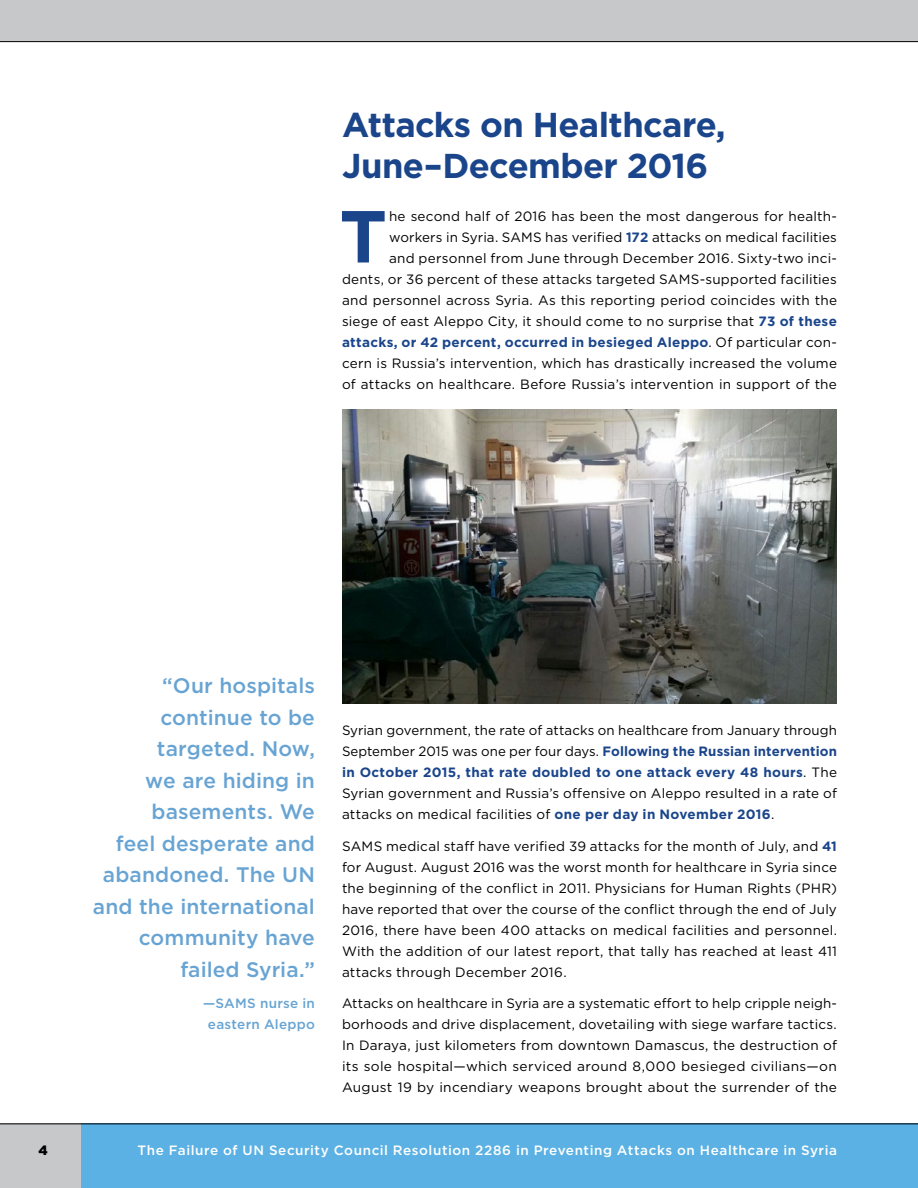
<style>
.page{position:relative;width:918px;height:1188px;background:#fff}
.page>*{position:absolute;margin:0;border:0;box-sizing:border-box;transform-origin:0 0}
.t1{font:700 73.5px "Gotham";color:#1b458b}
.t2{font:700 34.5px/42px "Gotham";letter-spacing:-.02em;color:#1b458b}
.t3{font:500 21px/31.5px "Gotham";letter-spacing:.005em;color:#68a4d3;text-align:right}
.t4{font:13.5px/21px "Gotham";letter-spacing:.015em;color:#000;text-align:justify}
.t5{font:500 13.5px "Gotham";letter-spacing:.04em;color:#fff}
.t6{font:500 13.5px/21px "Gotham";letter-spacing:.02em;color:#68a4d3;text-align:center}
.t7{font:900 13.5px "Gotham";color:#000}
.s1{font-weight:700;color:#1b458b}
</style>
<div class="page">
<div style="left:81px;top:1124px;width:837px;height:64px;background:#5bb1e3"></div>
<div style="left:0;top:1124px;width:81px;height:64px;background:#c7c8ca"></div>
<hr style="left:0;top:1124px;width:918px;height:1px;background:#000">
<div style="left:0;top:0;width:918px;height:42px;background:#c7c8ca"></div>
<hr style="left:0;top:41px;width:918px;height:1px;background:#000">
<img style="left:342px;top:410px;width:495px;height:294px">
<h2 class="t2" style="left:342px;top:103px;width:385px">Attacks on Healthcare,<br>June–December 2016</h2>
<h1 class="t1" style="left:339px;top:188px;width:49px">T</h1>
<p class="t4" style="left:342px;top:205px;width:497px;text-align:right">he second half of 2016 has been the most dangerous for health&shy;workers in Syria. SAMS has verified <span class="s1">172</span> attacks on medical facilities<br>and personnel from June through December 2016. Sixty-two inci-<br>dents, or 36 percent of these attacks targeted SAMS-supported facilities and personnel across Syria. As this reporting period coincides with the siege of east Aleppo City, it should come to no surprise that <span class="s1">73 of these attacks, or 42 percent, occurred in besieged Aleppo</span>. Of particular con&shy;cern is Russia’s intervention, which has drastically increased the volume of attacks on healthcare. Before Russia’s intervention in support of the</p>
<h3 class="t3" style="left:93px;top:670px;width:224px">“Our hospitals continue to be targeted. Now,<br>we are hiding in basements. We<br>feel desperate and abandoned. The UN and the international community have failed Syria.”</h3>
<p class="t6" style="left:203px;top:993px;width:113px">—SAMS nurse in eastern Aleppo</p>
<p class="t4" style="left:342px;top:719px;width:497px">Syrian government, the rate of attacks on healthcare from January through September 2015 was one per four days. <span class="s1">Following the Russian intervention in October 2015, that rate doubled to one attack every 48 hours</span>. The Syrian government and Russia’s offensive on Aleppo resulted in a rate of attacks on medical facilities of <span class="s1">one per day in November 2016</span>.</p>
<p class="t4" style="left:342px;top:835px;width:497px">SAMS medical staff have verified 39 attacks for the month of July, and <span class="s1">41 </span>for August. August 2016 was the worst month for healthcare in Syria since the beginning of the conflict in 2011. Physicians for Human Rights (PHR) have reported that over the course of the conflict through the end of July 2016, there have been 400 attacks on medical facilities and personnel.<br>With the addition of our latest report, that tally has reached at least 411 attacks through December 2016.</p>
<p class="t4" style="left:342px;top:992px;width:497px">Attacks on healthcare in Syria are a systematic effort to help cripple neigh&shy;borhoods and drive displacement, dovetailing with siege warfare tactics.<br>In Daraya, just kilometers from downtown Damascus, the destruction of its sole hospital—which serviced around 8,000 besieged civilians—on August 19 by incendiary weapons brought about the surrender of the</p>
<p class="t7" style="left:39px;top:1141px;width:11px">4</p>
<p class="t5" style="left:138px;top:1141px;width:701px">The Failure of UN Security Council Resolution 2286 in Preventing Attacks on Healthcare in Syria</p>
</div>
